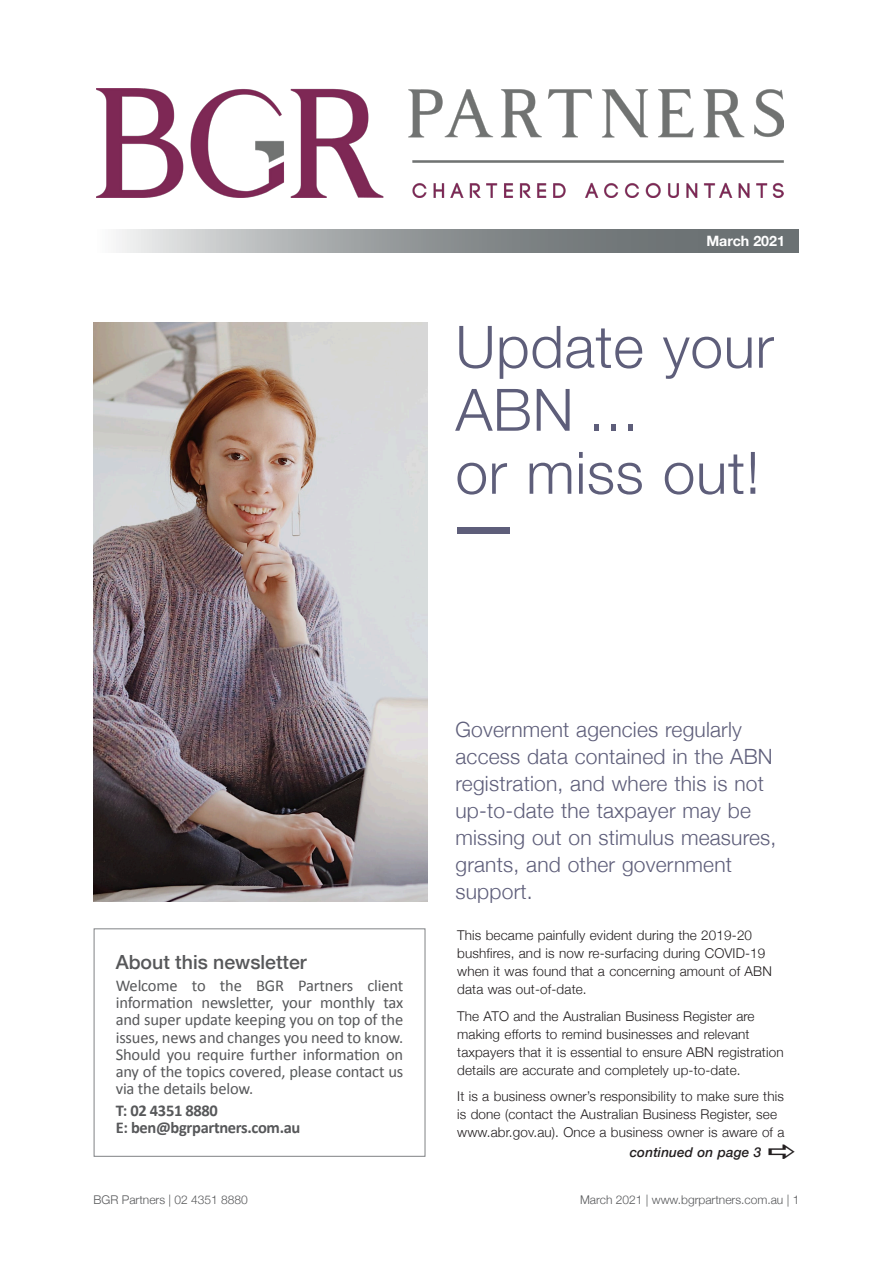
<style>
.page{position:relative;width:893px;height:1263px;background:#fff}
.page>*{position:absolute;margin:0;border:0;box-sizing:border-box;transform-origin:0 0}
.t1{font:300 58.5px/63px "Helvetica Neue";letter-spacing:.01em;color:#5e5e7a}
.t2{font:300 21px/27px "Helvetica Neue";letter-spacing:.01em;color:#5e5e7a}
.t3{font:500 19.5px "Helvetica Neue";color:#57585a}
.t4{font:16.5px/17.2px "Calibri";letter-spacing:-.01em;color:#57585a;text-align:justify}
.t5{font:700 16.5px/17.2px "Calibri";letter-spacing:-.02em;color:#57585a}
.t6{font:700 14.25px "Helvetica Neue";color:#fff}
.t7{font:300 13.5px/18px "Helvetica Neue";letter-spacing:.01em;color:#231f20}
.t8{font:italic 500 13.5px "Helvetica Neue";letter-spacing:.01em;color:#231f20}
.t9{font:300 12px "Helvetica Neue";color:#57585a}
</style>
<div class="page">
<img style="left:94px;top:322px;width:333px;height:579px">
<div style="left:457px;top:528px;width:53px;height:6px;background:#5e5e7a"></div>
<svg style="left:116px;top:230px;width:683px;height:23px;background:#95999b"></svg>
<img style="left:97px;top:89px;width:686px;height:109px">
<div style="left:94px;top:928px;width:331px;height:229px;border:1px solid #808285"></div>
<p class="t6" style="left:706px;top:229px;width:80px">March 2021</p>
<h1 class="t1" style="left:455px;top:311px;width:320px">Update your<br>ABN ...<br>or miss out!</h1>
<h3 class="t3" style="left:116px;top:947px;width:193px">About this newsletter</h3>
<p class="t4" style="left:116px;top:976px;width:289px">Welcome to the BGR Partners client information newsletter, your monthly tax and super update keeping you on top of the issues, news and changes you need to know.<br>Should you require further information on any of the topics covered, please contact us via the details below.</p>
<p class="t5" style="left:116px;top:1101px;width:186px">T: 02 4351 8880<br>E: ben@bgrpartners.com.au</p>
<h2 class="t2" style="left:455px;top:715px;width:322px">Government agencies regularly access data contained in the ABN registration, and where this is not up-to-date the taxpayer may be missing out on stimulus measures, grants, and other government support.</h2>
<p class="t7" style="left:457px;top:925px;width:316px">This became painfully evident during the 2019-20 bushfires, and is now re-surfacing during COVID-19 when it was found that a concerning amount of ABN data was out-of-date.</p>
<p class="t7" style="left:457px;top:1006px;width:328px">The ATO and the Australian Business Register are making efforts to remind businesses and relevant taxpayers that it is essential to ensure ABN registration details are accurate and completely up-to-date.</p>
<p class="t7" style="left:457px;top:1086px;width:329px">It is a business owner’s responsibility to make sure this is done (contact the Australian Business Register, see www.abr.gov.au). Once a business owner is aware of a</p>
<p class="t8" style="left:630px;top:1141px;width:133px">continued on page 3</p>
<p class="t9" style="left:94px;top:1190px;width:156px">BGR Partners | 02 4351 8880</p>
<p class="t9" style="left:580px;top:1190px;width:221px">March 2021 | www.bgrpartners.com.au | 1</p>
</div>
